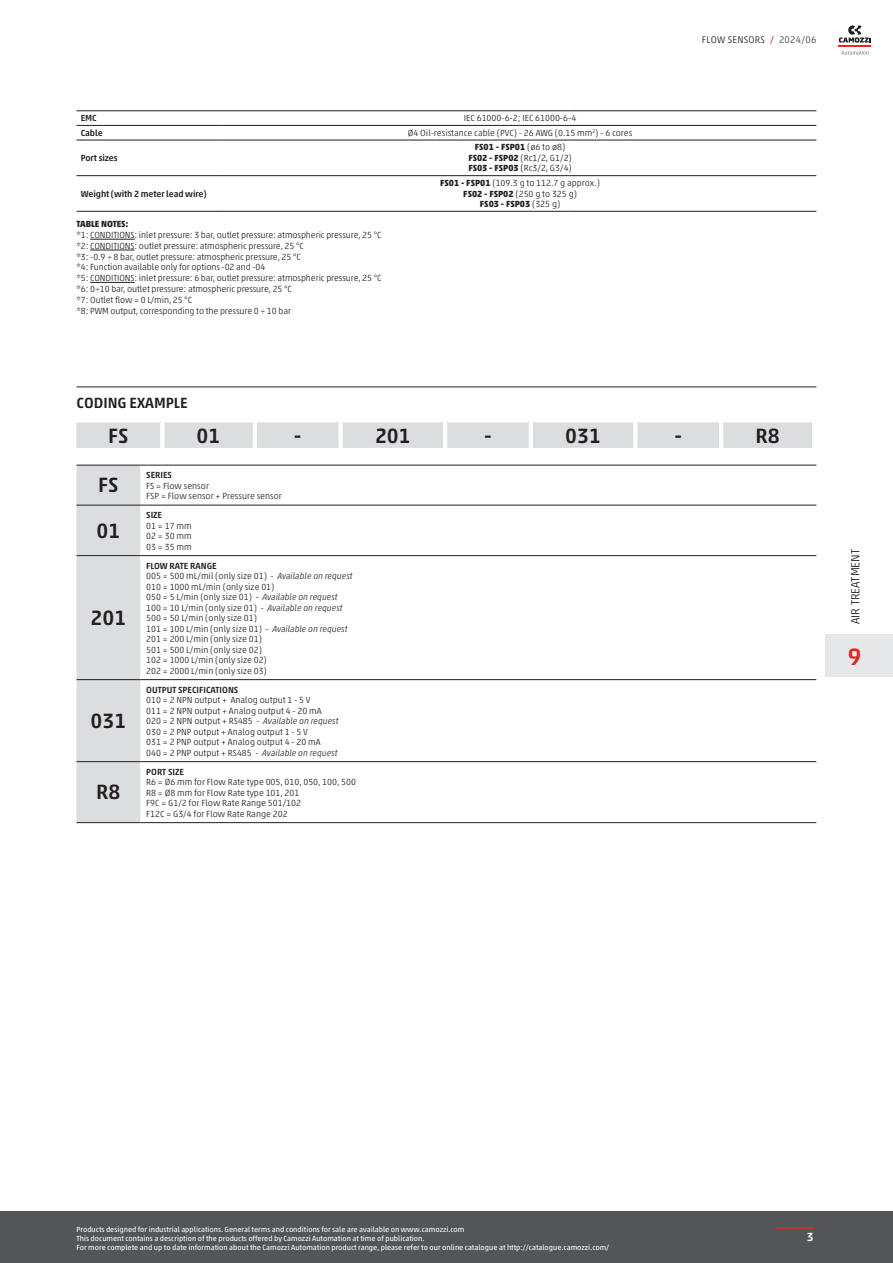
<style>
.page{position:relative;width:893px;height:1263px;background:#fff}
.page>*{position:absolute;margin:0;border:0;box-sizing:border-box;transform-origin:0 0}
.Num_catalogo_no_lingua{font:500 24px "Akko W1 G";color:#e72621}
.CODE_Legend_row_header{font:500 21px "Akko W1 G";color:#231f20}
.Titolo_SEZIONE{font:500 15px "Akko W1 G";color:#231f20}
.NOME_CATALOGO{font:300 12px "Akko W1 G";color:#231f20}
.t1{font:500 12px "Akko W1 G";color:#fff}
.Edizione_catalogo{font:300 9.75px "Akko W1 G";letter-spacing:.025em;color:#231f20}
.Testi_tabella_coding_example{font:300 9px/10.5px "Akko W1 G";color:#231f20}
.Table_NOTE{font:300 9px/10.8px "Akko W1 G";letter-spacing:-.01em;color:#231f20}
.Testi_tabella_general_data{font:300 9px/10.5px "Akko W1 G";color:#231f20;text-align:center}
.Titoli_tabella_general_data{font:500 9px "Akko W1 G";letter-spacing:-.01em;color:#231f20}
.footNotes{font:7.5px/9px "Akko W1 G";color:#fff}
.s1{font-weight:700}
.s2{font-weight:400;color:#e72621}
.s3{color:#3e3e3f}
.s4{font-weight:500}
.s5{font-style:italic}
</style>
<div class="page">
<div style="left:76px;top:422px;width:736px;height:26px;background:#dcdddf"></div>
<hr style="left:160px;top:422px;width:4px;height:26px;background:#fff">
<hr style="left:253px;top:422px;width:4px;height:26px;background:#fff">
<div style="left:338px;top:422px;width:5px;height:26px;background:#fff"></div>
<hr style="left:443px;top:422px;width:4px;height:26px;background:#fff">
<hr style="left:529px;top:422px;width:4px;height:26px;background:#fff">
<hr style="left:633px;top:422px;width:4px;height:26px;background:#fff">
<hr style="left:719px;top:422px;width:4px;height:26px;background:#fff">
<div style="left:76px;top:466px;width:64px;height:356px;background:#dcdddf"></div>
<hr style="left:140px;top:465px;width:676px;height:1px;background:#231f20">
<hr style="left:140px;top:505px;width:676px;height:1px;background:#231f20">
<hr style="left:140px;top:555px;width:676px;height:1px;background:#231f20">
<hr style="left:140px;top:679px;width:676px;height:1px;background:#231f20">
<hr style="left:140px;top:761px;width:676px;height:1px;background:#231f20">
<hr style="left:140px;top:822px;width:676px;height:1px;background:#231f20">
<hr style="left:76px;top:465px;width:64px;height:1px;background:#231f20">
<hr style="left:76px;top:505px;width:64px;height:1px;background:#231f20">
<hr style="left:76px;top:555px;width:64px;height:1px;background:#231f20">
<hr style="left:76px;top:679px;width:64px;height:1px;background:#231f20">
<hr style="left:76px;top:761px;width:64px;height:1px;background:#231f20">
<hr style="left:76px;top:822px;width:64px;height:1px;background:#231f20">
<hr style="left:76px;top:386px;width:740px;height:1px;background:#231f20">
<svg style="left:77px;top:124px;width:739px;height:87px"></svg>
<hr style="left:224px;top:111px;width:346px;height:1px;background:#231f20">
<hr style="left:570px;top:111px;width:246px;height:1px;background:#231f20">
<hr style="left:224px;top:125px;width:346px;height:1px;background:#231f20">
<hr style="left:570px;top:125px;width:246px;height:1px;background:#231f20">
<hr style="left:224px;top:140px;width:346px;height:1px;background:#231f20">
<hr style="left:570px;top:140px;width:246px;height:1px;background:#231f20">
<hr style="left:224px;top:175px;width:346px;height:1px;background:#231f20">
<hr style="left:570px;top:175px;width:246px;height:1px;background:#231f20">
<hr style="left:224px;top:211px;width:346px;height:1px;background:#231f20">
<hr style="left:570px;top:211px;width:246px;height:1px;background:#231f20">
<hr style="left:77px;top:111px;width:147px;height:1px;background:#231f20">
<hr style="left:77px;top:125px;width:147px;height:1px;background:#231f20">
<hr style="left:77px;top:140px;width:147px;height:1px;background:#231f20">
<hr style="left:77px;top:175px;width:147px;height:1px;background:#231f20">
<hr style="left:77px;top:211px;width:147px;height:1px;background:#231f20">
<hr style="left:90px;top:239px;width:45px;height:1px;background:#231f20">
<hr style="left:90px;top:250px;width:45px;height:1px;background:#231f20">
<hr style="left:90px;top:282px;width:45px;height:1px;background:#231f20">
<div style="left:0;top:1211px;width:893px;height:52px;background:#545557"></div>
<hr style="left:775px;top:1227px;width:39px;height:1px;background:#e72621">
<hr style="left:839px;top:45px;width:32px;height:2px;background:#e72621">
<svg style="left:839px;top:25px;width:32px;height:18px"></svg>
<svg style="left:841px;top:51px;width:28px;height:4px"></svg>
<div style="left:825px;top:635px;width:59px;height:42px;background:#e6e7e9"></div>
<div style="left:884px;top:635px;width:9px;height:42px;background:#e6e7e9"></div>
<p class="Titoli_tabella_general_data" style="left:81px;top:111px;width:17px">EMC</p>
<p class="Testi_tabella_general_data" style="left:464px;top:112px;width:114px">IEC 61000-6-2; IEC 61000-6-4</p>
<p class="Titoli_tabella_general_data" style="left:81px;top:126px;width:23px">Cable</p>
<p class="Testi_tabella_general_data" style="left:408px;top:127px;width:226px">Ø4 Oil-resistance cable (PVC) - 26 AWG (0.15 mm<sup>2</sup>) - 6 cores</p>
<p class="Titoli_tabella_general_data" style="left:81px;top:151px;width:38px">Port sizes</p>
<p class="Testi_tabella_general_data" style="left:468px;top:141px;width:105px"><span class="s1">FS01 - FSP01</span> (ø6 to ø8)<br><span class="s1">FS02 - FSP02</span> (Rc1/2, G1/2)<br><span class="s1">FS03 - FSP03</span> (Rc3/2, G3/4)</p>
<p class="Titoli_tabella_general_data" style="left:81px;top:187px;width:127px">Weight (with 2 meter lead wire)</p>
<p class="Testi_tabella_general_data" style="left:440px;top:177px;width:161px"><span class="s1">FS01 - FSP01</span> (109.3 g to 112.7 g approx.)<br><span class="s1">FS02 - FSP02</span> (250 g to 325 g)<br><span class="s1">FS03 - FSP03</span> (325 g)</p>
<p class="Table_NOTE" style="left:77px;top:218px;width:306px"><span class="s1">TABLE NOTES:<br></span>*1: CONDITIONS: inlet pressure: 3 bar, outlet pressure: atmospheric pressure, 25 °C *2: CONDITIONS: outlet pressure: atmospheric pressure, 25 °C<br>*3: -0.9 ÷ 8 bar, outlet pressure: atmospheric pressure, 25 °C<br>*4: Function available only for options -02 and -04<br>*5: CONDITIONS: inlet pressure: 6 bar, outlet pressure: atmospheric pressure, 25 °C *6: 0÷10 bar, outlet pressure: atmospheric pressure, 25 °C<br>*7: Outlet flow = 0 L/min, 25 °C<br>*8: PWM output, corresponding to the pressure 0 ÷ 10 bar</p>
<p class="Titolo_SEZIONE" style="left:76px;top:391px;width:113px">CODING EXAMPLE</p>
<p class="Edizione_catalogo" style="left:702px;top:32px;width:116px">FLOW SENSORS <span class="s2">/</span> <span class="s3">2024/06</span></p>
<p class="CODE_Legend_row_header" style="left:108px;top:421px;width:22px">FS</p>
<p class="CODE_Legend_row_header" style="left:197px;top:421px;width:25px">01</p>
<p class="CODE_Legend_row_header" style="left:294px;top:421px;width:9px">-</p>
<p class="CODE_Legend_row_header" style="left:375px;top:421px;width:37px">201</p>
<p class="CODE_Legend_row_header" style="left:484px;top:421px;width:9px">-</p>
<p class="CODE_Legend_row_header" style="left:565px;top:421px;width:37px">031</p>
<p class="CODE_Legend_row_header" style="left:674px;top:421px;width:9px">-</p>
<p class="CODE_Legend_row_header" style="left:755px;top:421px;width:26px">R8</p>
<p class="CODE_Legend_row_header" style="left:98px;top:469px;width:22px">FS</p>
<p class="Testi_tabella_coding_example" style="left:146px;top:469px;width:137px"><span class="s4">SERIES<br></span>FS = Flow sensor<br>FSP = Flow sensor + Pressure sensor</p>
<p class="CODE_Legend_row_header" style="left:96px;top:515px;width:25px">01</p>
<p class="Testi_tabella_coding_example" style="left:146px;top:509px;width:47px"><span class="s4">SIZE<br></span>01 = 17 mm<br>02 = 30 mm<br>03 = 35 mm</p>
<p class="CODE_Legend_row_header" style="left:91px;top:602px;width:37px">201</p>
<p class="CODE_Legend_row_header" style="left:91px;top:705px;width:37px">031</p>
<p class="CODE_Legend_row_header" style="left:96px;top:776px;width:26px">R8</p>
<p class="Testi_tabella_coding_example" style="left:146px;top:560px;width:208px"><span class="s4">FLOW RATE RANGE<br></span>005 = 500 mL/mil (only size 01) - <span class="s5">Available on request </span>010 = 1000 mL/min (only size 01)<br>050 = 5 L/min (only size 01) - <span class="s5">Available on request </span>100 = 10 L/min (only size 01) - <span class="s5">Available on request </span>500 = 50 L/min (only size 01)<br>101 = 100 L/min (only size 01) - <span class="s5">Available on request </span>201 = 200 L/min (only size 01)<br>501 = 500 L/min (only size 02)<br>102 = 1000 L/min (only size 02)<br>202 = 2000 L/min (only size 03)</p>
<p class="Testi_tabella_coding_example" style="left:146px;top:684px;width:194px"><span class="s4">OUTPUT SPECIFICATIONS<br></span>010 = 2 NPN output + Analog output 1 - 5 V<br>011 = 2 NPN output + Analog output 4 - 20 mA 020 = 2 NPN output + RS485 - <span class="s5">Available on request </span>030 = 2 PNP output + Analog output 1 - 5 V<br>031 = 2 PNP output + Analog output 4 - 20 mA<br>040 = 2 PNP output + RS485 - <span class="s5">Available on request</span></p>
<p class="Testi_tabella_coding_example" style="left:146px;top:766px;width:211px"><span class="s4">PORT SIZE<br></span>R6 = Ø6 mm for Flow Rate type 005, 010, 050, 100, 500<br>R8 = Ø8 mm for Flow Rate type 101, 201<br>F9C = G1/2 for Flow Rate Range 501/102<br>F12C = G3/4 for Flow Rate Range 202</p>
<p class="NOME_CATALOGO" style="left:847px;top:624px;width:76px;rotate:-90deg">AIR TREATMENT</p>
<p class="Num_catalogo_no_lingua" style="left:848px;top:639px;width:15px">9</p>
<p class="footNotes" style="left:77px;top:1225px;width:534px">Products designed for industrial applications. General terms and conditions for sale are available on www.camozzi.com<br>This document contains a description of the products offered by Camozzi Automation at time of publication.<br>For more complete and up to date information about the Camozzi Automation product range, please refer to our online catalogue at http://catalogue.camozzi.com/</p>
<h3 class="t1" style="left:807px;top:1228px;width:8px">3</h3>
</div>
